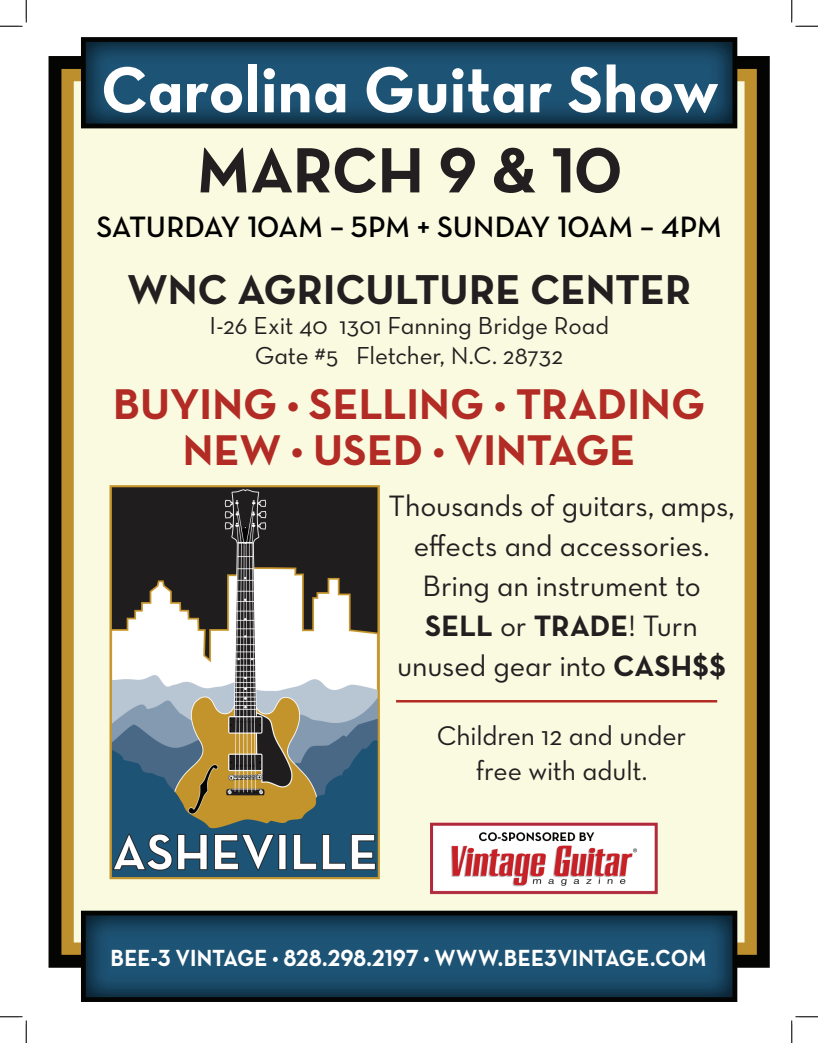
<style>
.page{position:relative;width:818px;height:1043px;background:#fff}
.page>*{position:absolute;margin:0;border:0;box-sizing:border-box;transform-origin:0 0}
.t1{font:66.25px "Neutraface Text Bold Alt";color:#fff}
.t2{font:65px "Neutraface Text Bold Alt";letter-spacing:-.01em;color:#231f20}
.t3{font:43.75px/46.2px "Neutraface Text Bold Alt";letter-spacing:.005em;color:#b22b24;text-align:center}
.t4{font:42.5px "Neutraface Text Bold Alt";color:#231f20}
.t5{font:30px/40px "Neutraface Text Book Alt";letter-spacing:-.005em;color:#231f20;text-align:center}
.t6{font:30px "Neutraface Text Demi Alt";letter-spacing:-.015em;color:#000}
.t7{font:30px "Neutraface Text Bold Alt";letter-spacing:.005em;color:#231f20}
.t8{font:27.5px/35px "Neutraface Text Book Alt";letter-spacing:-.005em;color:#231f20;text-align:center}
.t9{font:25px/30px "Neutraface Text Book Alt";letter-spacing:-.005em;color:#231f20;text-align:center}
.t10{font:23.75px "Neutraface Text Bold Alt";letter-spacing:.005em;color:#fff;scale:.93 1}
.s1{font-family:"Neutraface Text Book Alt"}
.s2{font-family:"Neutraface Text Bold Alt"}
</style>
<div class="page">
<img style="left:48px;top:37px;width:722px;height:965px">
<hr style="left:396px;top:700px;width:321px;height:2px;background:#b22b24">
<svg style="left:0;top:0;width:27px;height:27px"></svg>
<svg style="left:0;top:1016px;width:27px;height:26px"></svg>
<svg style="left:791px;top:0;width:27px;height:27px"></svg>
<svg style="left:791px;top:1016px;width:27px;height:26px"></svg>
<h1 class="t1" style="left:101px;top:47px;width:619px">Carolina Guitar Show</h1>
<h2 class="t2" style="left:196px;top:128px;width:427px">MARCH 9 &amp; 10</h2>
<p class="t6" style="left:96px;top:208px;width:627px">SATURDAY 10AM – 5PM + SUNDAY 10AM – 4PM</p>
<h3 class="t4" style="left:127px;top:262px;width:565px">WNC AGRICULTURE CENTER</h3>
<p class="t9" style="left:209px;top:310px;width:401px">I-26 Exit 40 1301 Fanning Bridge Road<br>Gate #5 Fletcher, N.C. 28732</p>
<h3 class="t3" style="left:113px;top:380px;width:593px">BUYING • SELLING • TRADING<br>NEW • USED • VINTAGE</h3>
<p class="t5" style="left:388px;top:485px;width:347px">Thousands of guitars, amps, effects and accessories.<br>Bring an instrument to</p>
<p class="t7" style="left:425px;top:606px;width:274px">SELL <span class="s1">or</span> TRADE<span class="s1">! Turn</span></p>
<p class="t5" style="left:397px;top:645px;width:330px">unused gear into <span class="s2">CASH$$</span></p>
<p class="t8" style="left:437px;top:717px;width:251px">Children 12 and under free with adult.</p>
<p class="t10" style="left:110px;top:942px;width:642px">BEE-3 VINTAGE • 828.298.2197 • WWW.BEE3VINTAGE.COM</p>
</div>
